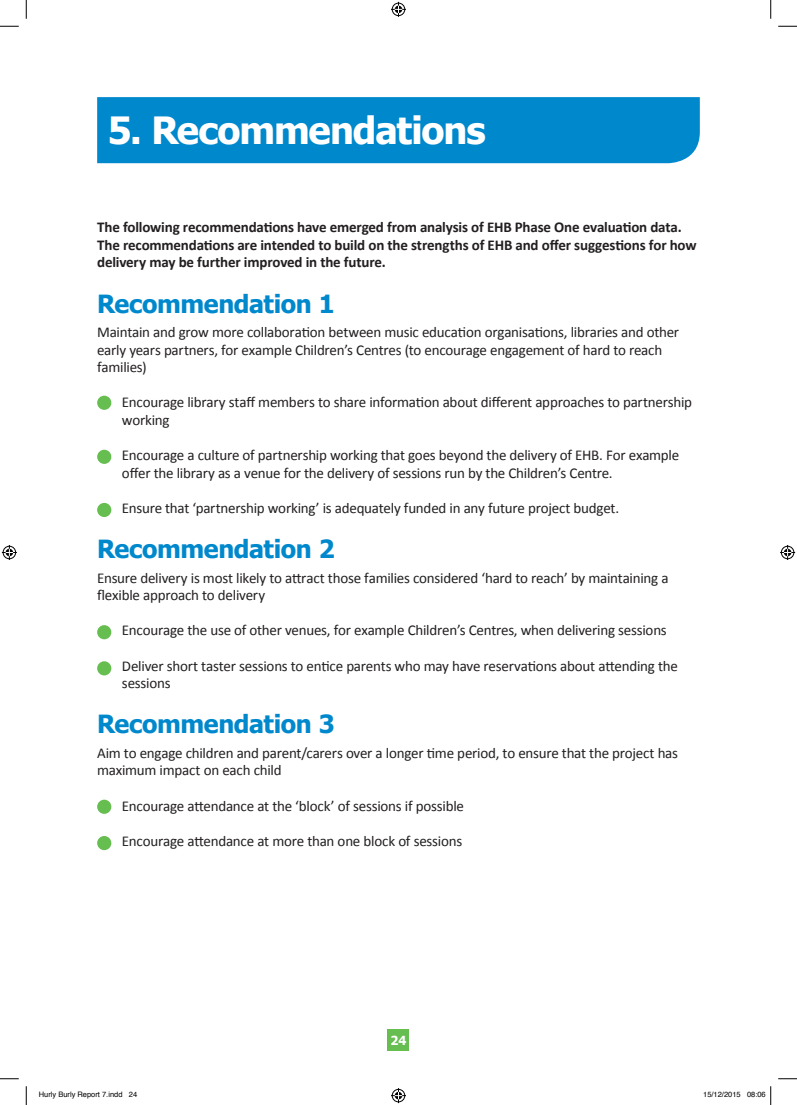
<style>
.page{position:relative;width:797px;height:1105px;background:#fff}
.page>*{position:absolute;margin:0;border:0;box-sizing:border-box;transform-origin:0 0}
.Main_Heading_1{font:700 37.5px "Tahoma";letter-spacing:-.03em;color:#fff}
.Sub_Heading_1{font:700 25px "Tahoma";letter-spacing:-.02em;color:#0088cd}
.Body_Copy{font:15px/17.5px "Calibri";letter-spacing:-.015em;color:#231f20}
.Body_Copy-2{font:700 15px/17.5px "Calibri";letter-spacing:-.01em;color:#231f20}
.t1{font:700 12.5px "Tahoma";color:#fff}
.t2{font:7.5px "Helvetica";color:#000}
</style>
<div class="page">
<div style="left:388px;top:1029px;width:21px;height:21px;background:#66bd50"></div>
<div style="left:97px;top:97px;width:602px;height:66px;background:#0088cd"></div>
<div style="left:97px;top:396px;width:14px;height:14px;background:#66bd50;border-radius:50%"></div>
<div style="left:97px;top:450px;width:14px;height:14px;background:#66bd50;border-radius:50%"></div>
<div style="left:97px;top:503px;width:14px;height:14px;background:#66bd50;border-radius:50%"></div>
<div style="left:97px;top:625px;width:14px;height:14px;background:#66bd50;border-radius:50%"></div>
<div style="left:97px;top:661px;width:14px;height:14px;background:#66bd50;border-radius:50%"></div>
<div style="left:97px;top:800px;width:14px;height:14px;background:#66bd50;border-radius:50%"></div>
<div style="left:97px;top:836px;width:14px;height:14px;background:#66bd50;border-radius:50%"></div>
<svg style="left:0;top:25px;width:19px;height:2px"></svg>
<svg style="left:778px;top:25px;width:19px;height:2px"></svg>
<svg style="left:0;top:1078px;width:19px;height:1px"></svg>
<svg style="left:778px;top:1078px;width:19px;height:1px"></svg>
<svg style="left:25px;top:0;width:2px;height:19px"></svg>
<svg style="left:25px;top:1086px;width:2px;height:19px"></svg>
<svg style="left:770px;top:0;width:1px;height:19px"></svg>
<svg style="left:391px;top:2px;width:15px;height:15px"></svg>
<svg style="left:391px;top:1088px;width:15px;height:15px"></svg>
<svg style="left:2px;top:545px;width:15px;height:15px"></svg>
<svg style="left:780px;top:545px;width:15px;height:15px"></svg>
<svg style="left:770px;top:1086px;width:1px;height:19px"></svg>
<p class="Main_Heading_1" style="left:108px;top:104px;width:379px">5. Recommendations</p>
<p class="Body_Copy-2" style="left:97px;top:219px;width:601px">The following recommendations have emerged from analysis of EHB Phase One evaluation data.<br>The recommendations are intended to build on the strengths of EHB and offer suggestions for how delivery may be further improved in the future.</p>
<p class="Sub_Heading_1" style="left:97px;top:286px;width:239px">Recommendation 1</p>
<p class="Body_Copy" style="left:97px;top:324px;width:583px">Maintain and grow more collaboration between music education organisations, libraries and other early years partners, for example Children’s Centres (to encourage engagement of hard to reach families)</p>
<p class="Body_Copy" style="left:122px;top:394px;width:571px">Encourage library staff members to share information about different approaches to partnership working</p>
<p class="Body_Copy" style="left:122px;top:446px;width:559px">Encourage a culture of partnership working that goes beyond the delivery of EHB. For example offer the library as a venue for the delivery of sessions run by the Children’s Centre.</p>
<p class="Body_Copy" style="left:122px;top:499px;width:498px">Ensure that ‘partnership working’ is adequately funded in any future project budget.</p>
<p class="Sub_Heading_1" style="left:97px;top:531px;width:239px">Recommendation 2</p>
<p class="Body_Copy" style="left:97px;top:569px;width:573px">Ensure delivery is most likely to attract those families considered ‘hard to reach’ by maintaining a flexible approach to delivery</p>
<p class="Body_Copy" style="left:122px;top:622px;width:546px">Encourage the use of other venues, for example Children’s Centres, when delivering sessions</p>
<p class="Body_Copy" style="left:122px;top:657px;width:557px">Deliver short taster sessions to entice parents who may have reservations about attending the sessions</p>
<p class="Sub_Heading_1" style="left:97px;top:707px;width:239px">Recommendation 3</p>
<p class="Body_Copy" style="left:97px;top:744px;width:582px">Aim to engage children and parent/carers over a longer time period, to ensure that the project has maximum impact on each child</p>
<p class="Body_Copy" style="left:122px;top:797px;width:343px">Encourage attendance at the ‘block’ of sessions if possible</p>
<p class="Body_Copy" style="left:122px;top:832px;width:342px">Encourage attendance at more than one block of sessions</p>
<p class="t1" style="left:390px;top:1031px;width:17px">24</p>
<p class="t2" style="left:39px;top:1089px;width:100px">Hurly Burly Report 7.indd 24</p>
<p class="t2" style="left:703px;top:1089px;width:64px">15/12/2015 08:06</p>
</div>
